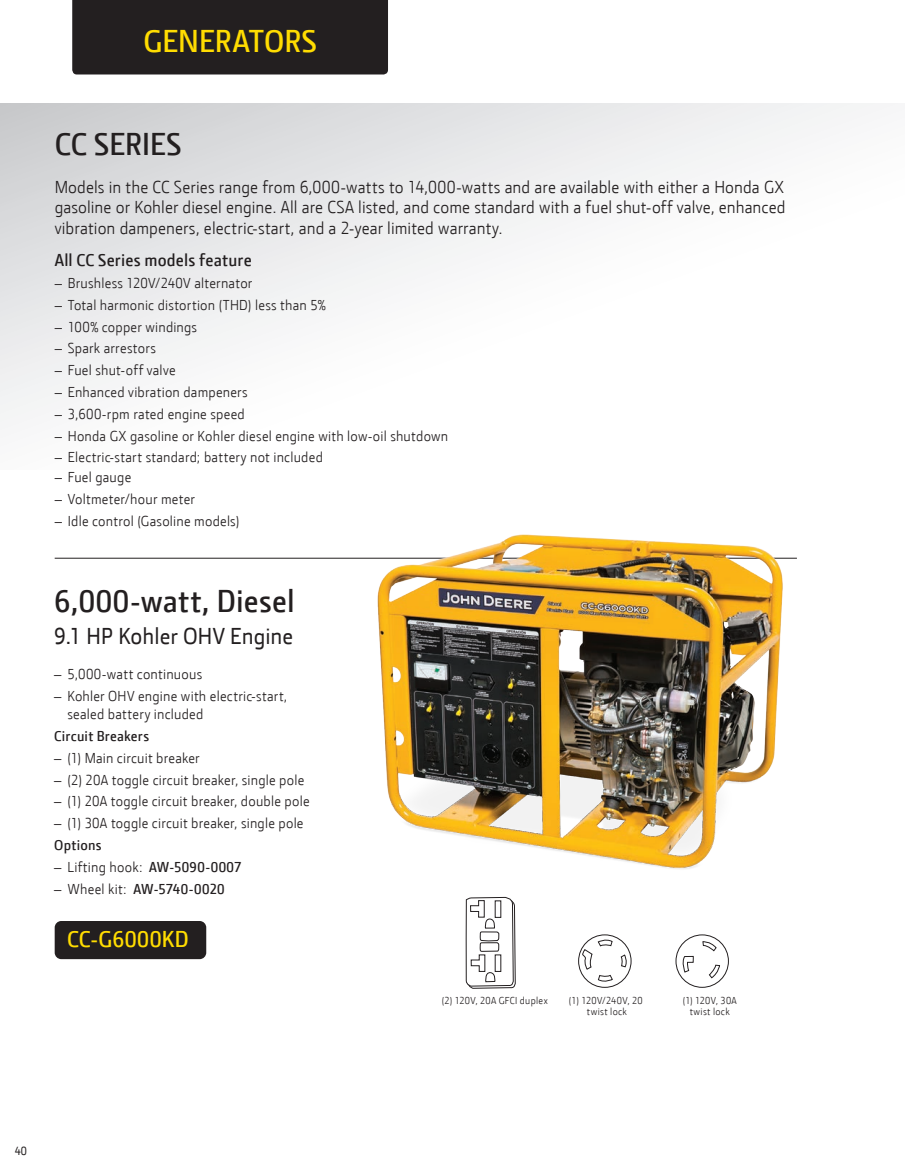
<style>
.page{position:relative;width:905px;height:1175px;background:#fff}
.page>*{position:absolute;margin:0;border:0;box-sizing:border-box;transform-origin:0 0}
.t1{font:600 32.1px "JD Sans";letter-spacing:.005em;color:#231f20}
.t2{font:600 32.1px "JD Sans";letter-spacing:.005em;color:#ffdc01}
.t3{font:23.4px "JD Sans";letter-spacing:.005em;color:#231f20}
.t4{font:600 23.4px "JD Sans";letter-spacing:.015em;color:#ffdc01}
.t5{font:17.55px/20.4px "JD Sans";letter-spacing:.01em;color:#231f20;text-align:justify}
.t6{font:600 17.55px "JD Sans";letter-spacing:.01em;color:#231f20}
.t7{font:14.55px/17.5px "JD Sans";letter-spacing:.015em;color:#231f20}
.t8{font:600 14.55px "JD Sans";letter-spacing:.015em;color:#231f20}
.t9{font:12px "JD Sans";color:#231f20}
.t10{font:10.2px/11.7px "JD Sans";letter-spacing:.03em;color:#231f20;text-align:center}
.s1{font-weight:600}
.s2{font-weight:400}
</style>
<div class="page">
<svg style="left:0;top:103px;width:875px;height:319px"></svg>
<div style="left:72px;top:0;width:316px;height:74px;background:#231f20"></div>
<hr style="left:55px;top:558px;width:742px;height:1px;background:#231f20">
<div style="left:55px;top:921px;width:151px;height:38px;background:#231f20;border-radius:7px"></div>
<svg style="left:466px;top:897px;width:49px;height:92px"></svg>
<div style="left:578px;top:934px;width:53px;height:53px;border:1px solid #231f20;border-radius:50%"></div>
<svg style="left:620px;top:954px;width:7px;height:13px"></svg>
<svg style="left:582px;top:938px;width:31px;height:45px"></svg>
<div style="left:675px;top:934px;width:53px;height:53px;border:1px solid #231f20;border-radius:50%"></div>
<svg style="left:702px;top:941px;width:14px;height:11px"></svg>
<svg style="left:708px;top:964px;width:12px;height:14px"></svg>
<svg style="left:681px;top:956px;width:12px;height:22px"></svg>
<img style="left:373px;top:534px;width:417px;height:335px">
<h1 class="t2" style="left:143px;top:20px;width:175px">GENERATORS</h1>
<h1 class="t1" style="left:55px;top:123px;width:128px">CC SERIES</h1>
<p class="t5" style="left:55px;top:176px;width:732px">Models in the CC Series range from 6,000-watts to 14,000-watts and are available with either a Honda GX gasoline or Kohler diesel engine. All are CSA listed, and come standard with a fuel shut-off valve, enhanced vibration dampeners, electric-start, and a 2-year limited warranty.</p>
<p class="t6" style="left:55px;top:248px;width:199px">All CC Series models feature</p>
<p class="t7" style="left:55px;top:273px;width:199px">– Brushless 120V/240V alternator</p>
<p class="t7" style="left:55px;top:295px;width:273px">– Total harmonic distortion (THD) less than 5%</p>
<p class="t7" style="left:55px;top:317px;width:144px">– 100% copper windings</p>
<p class="t7" style="left:55px;top:339px;width:103px">– Spark arrestors</p>
<p class="t7" style="left:55px;top:361px;width:122px">– Fuel shut-off valve</p>
<p class="t7" style="left:55px;top:383px;width:195px">– Enhanced vibration dampeners</p>
<p class="t7" style="left:55px;top:405px;width:192px">– 3,600-rpm rated engine speed</p>
<p class="t7" style="left:55px;top:427px;width:395px">– Honda GX gasoline or Kohler diesel engine with low-oil shutdown</p>
<p class="t7" style="left:55px;top:447px;width:270px">– Electric-start standard; battery not included</p>
<p class="t7" style="left:55px;top:468px;width:78px">– Fuel gauge</p>
<p class="t7" style="left:55px;top:490px;width:142px">– Voltmeter/hour meter</p>
<p class="t7" style="left:55px;top:512px;width:186px">– Idle control (Gasoline models)</p>
<h1 class="t1" style="left:54px;top:580px;width:242px">6,000-watt, Diesel</h1>
<h2 class="t3" style="left:54px;top:621px;width:240px">9.1 HP Kohler OHV Engine</h2>
<p class="t7" style="left:54px;top:665px;width:149px">– 5,000-watt continuous</p>
<p class="t7" style="left:67px;top:687px;width:221px;text-indent:-13px">– Kohler OHV engine with electric-start, sealed battery included</p>
<p class="t8" style="left:54px;top:726px;width:96px">Circuit Breakers</p>
<p class="t7" style="left:54px;top:748px;width:147px">– (1) Main circuit breaker</p>
<p class="t7" style="left:54px;top:770px;width:251px">– (2) 20A toggle circuit breaker, single pole</p>
<p class="t7" style="left:54px;top:792px;width:257px">– (1) 20A toggle circuit breaker, double pole</p>
<p class="t7" style="left:54px;top:814px;width:251px">– (1) 30A toggle circuit breaker, single pole</p>
<p class="t8" style="left:54px;top:835px;width:49px">Options</p>
<p class="t7" style="left:54px;top:858px;width:189px">– Lifting hook: <span class="s1">AW-5090-0007</span></p>
<p class="t8" style="left:54px;top:879px;width:172px"><span class="s2">– Wheel kit:</span> AW-5740-0020</p>
<h2 class="t4" style="left:67px;top:923px;width:123px">CC-G6000KD</h2>
<p class="t10" style="left:441px;top:994px;width:107px">(2) 120V, 20A GFCI duplex</p>
<p class="t10" style="left:569px;top:994px;width:75px">(1) 120V/240V, 20 twist lock</p>
<p class="t10" style="left:682px;top:994px;width:56px">(1) 120V, 30A twist lock</p>
<p class="t9" style="left:15px;top:1142px;width:14px">40</p>
</div>
